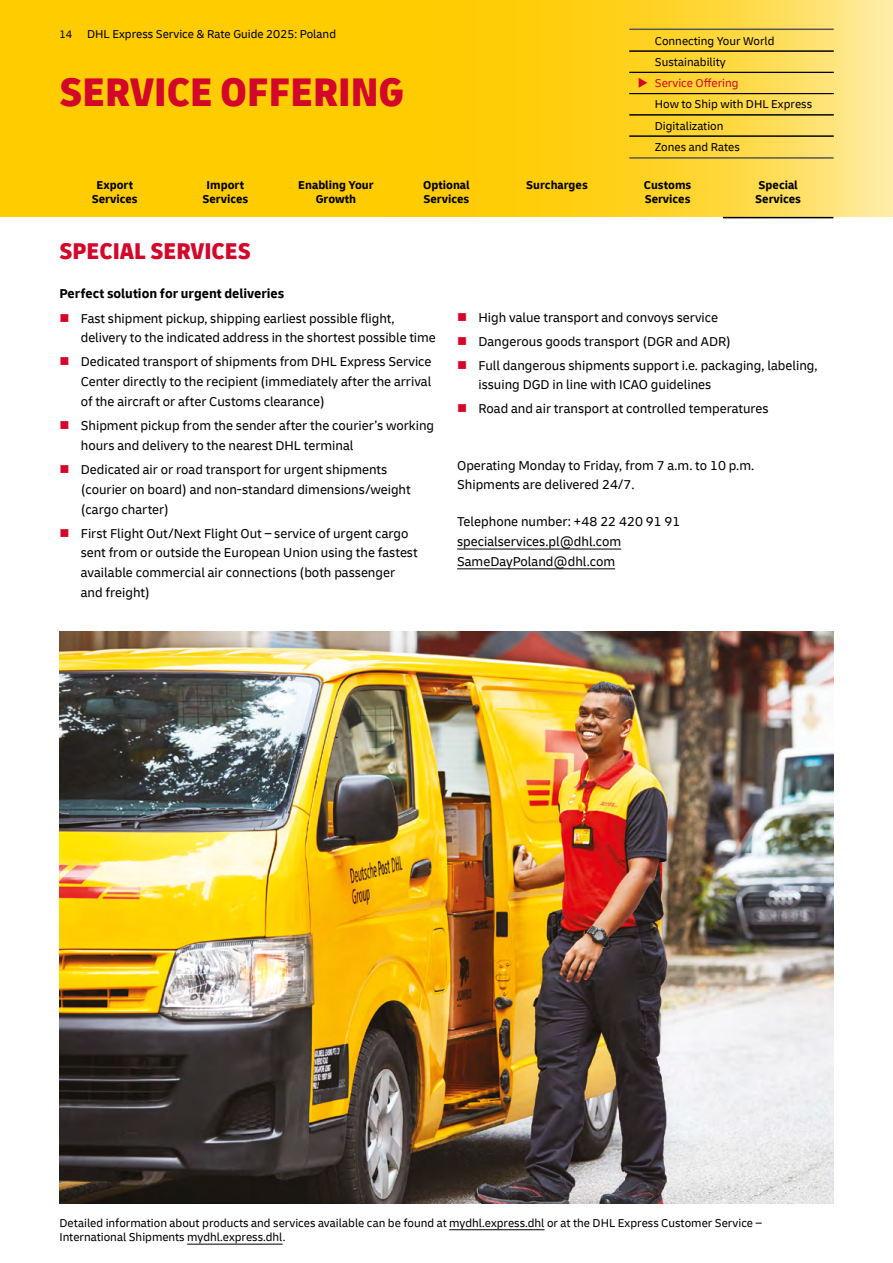
<style>
.page{position:relative;width:893px;height:1263px;background:#fff}
.page>*{position:absolute;margin:0;border:0;box-sizing:border-box;transform-origin:0 0}
.t1{font:900 condensed 42px "Delivery";color:#d3072a}
.H3_Secondary_headline{font:900 condensed 24px "Delivery";color:#d3072a}
.LI_Bulleted_List{font:13.5px/19.8px "Delivery";color:#000}
.P_Copy_text{font:13.5px/19.8px "Delivery";color:#000}
.H4_Paragraph_header{font:700 13.5px "Delivery";color:#000}
.NOTE_Footer_text{font:12px/21.3px "Delivery";color:#000}
.t2{font:700 12px/13.5px "Delivery";color:#000;text-align:center}
.s1{font-size:11.25px}
.s2{color:#d3072a}
</style>
<div class="page">
<svg style="left:0;top:0;width:893px;height:217px;background:#fed01b"></svg>
<hr style="left:629px;top:29px;width:205px;height:1px;background:#575756">
<hr style="left:629px;top:51px;width:205px;height:1px;background:#000">
<hr style="left:629px;top:72px;width:205px;height:1px;background:#000">
<hr style="left:629px;top:93px;width:205px;height:1px;background:#000">
<hr style="left:629px;top:115px;width:205px;height:1px;background:#000">
<hr style="left:629px;top:136px;width:205px;height:1px;background:#000">
<hr style="left:629px;top:157px;width:205px;height:2px;background:#575756">
<hr style="left:723px;top:217px;width:110px;height:1px;background:#000">
<hr style="left:457px;top:549px;width:164px;height:1px;background:#000">
<hr style="left:457px;top:568px;width:158px;height:1px;background:#000">
<hr style="left:449px;top:1229px;width:95px;height:1px;background:#000">
<hr style="left:187px;top:1244px;width:96px;height:1px;background:#000">
<img style="left:60px;top:631px;width:774px;height:572px">
<p class="NOTE_Footer_text" style="left:60px;top:24px;width:278px"><span class="s1">14</span> DHL Express Service &amp; Rate Guide 2025: Poland</p>
<h1 class="t1" style="left:60px;top:65px;width:346px">SERVICE OFFERING</h1>
<p class="NOTE_Footer_text" style="left:655px;top:30px;width:121px">Connecting Your World<br>Sustainability</p>
<p class="NOTE_Footer_text" style="left:655px;top:72px;width:159px;text-indent:-17px"><span class="s2">◆ Service Offering<br></span>How to Ship with DHL Express<br>Digitalization<br>Zones and Rates</p>
<p class="t2" style="left:92px;top:178px;width:47px">Export<br>Services</p>
<p class="t2" style="left:202px;top:178px;width:47px">Import<br>Services</p>
<p class="t2" style="left:298px;top:178px;width:77px">Enabling Your<br>Growth</p>
<p class="t2" style="left:423px;top:178px;width:48px;text-align:left">Optional<br>Services</p>
<p class="t2" style="left:526px;top:178px;width:63px">Surcharges</p>
<p class="t2" style="left:644px;top:178px;width:49px;text-align:left">Customs<br>Services</p>
<p class="t2" style="left:755px;top:178px;width:47px;text-align:left">Special<br>Services</p>
<h3 class="H3_Secondary_headline" style="left:60px;top:236px;width:193px">SPECIAL SERVICES</h3>
<h4 class="H4_Paragraph_header" style="left:60px;top:285px;width:226px">Perfect solution for urgent deliveries</h4>
<p class="LI_Bulleted_List" style="left:81px;top:308px;width:357px;text-indent:-21px"><span class="s2">■</span> Fast shipment pickup, shipping earliest possible flight, delivery to the indicated address in the shortest possible time</p>
<p class="LI_Bulleted_List" style="left:81px;top:352px;width:352px;text-align:justify;text-indent:-21px"><span class="s2">■</span> Dedicated transport of shipments from DHL Express Service Center directly to the recipient (immediately after the arrival of the aircraft or after Customs clearance)</p>
<p class="LI_Bulleted_List" style="left:81px;top:416px;width:355px;text-indent:-21px"><span class="s2">■</span> Shipment pickup from the sender after the courier’s working hours and delivery to the nearest DHL terminal</p>
<p class="LI_Bulleted_List" style="left:81px;top:459px;width:331px;text-indent:-21px"><span class="s2">■</span> Dedicated air or road transport for urgent shipments (courier on board) and non-standard dimensions/weight (cargo charter)</p>
<p class="LI_Bulleted_List" style="left:81px;top:523px;width:338px;text-indent:-21px"><span class="s2">■</span> First Flight Out/Next Flight Out – service of urgent cargo sent from or outside the European Union using the fastest available commercial air connections (both passenger and freight)</p>
<p class="LI_Bulleted_List" style="left:457px;top:308px;width:263px"><span class="s2">■</span> High value transport and convoys service</p>
<p class="LI_Bulleted_List" style="left:457px;top:332px;width:275px"><span class="s2">■</span> Dangerous goods transport (DGR and ADR)</p>
<p class="LI_Bulleted_List" style="left:478px;top:355px;width:341px;text-indent:-21px"><span class="s2">■</span> Full dangerous shipments support i.e. packaging, labeling, issuing DGD in line with ICAO guidelines</p>
<p class="LI_Bulleted_List" style="left:457px;top:399px;width:313px"><span class="s2">■</span> Road and air transport at controlled temperatures</p>
<p class="P_Copy_text" style="left:457px;top:455px;width:299px">Operating Monday to Friday, from 7 a.m. to 10 p.m.<br>Shipments are delivered 24/7.</p>
<p class="P_Copy_text" style="left:457px;top:512px;width:225px">Telephone number: +48 22 420 91 91</p>
<p class="P_Copy_text" style="left:457px;top:532px;width:166px">specialservices.pl@dhl.com</p>
<p class="P_Copy_text" style="left:457px;top:551px;width:159px">SameDayPoland@dhl.com</p>
<p class="NOTE_Footer_text" style="left:60px;top:1215px;width:704px;line-height:14.4px">Detailed information about products and services available can be found at mydhl.express.dhl or at the DHL Express Customer Service –<br>International Shipments mydhl.express.dhl.</p>
</div>
